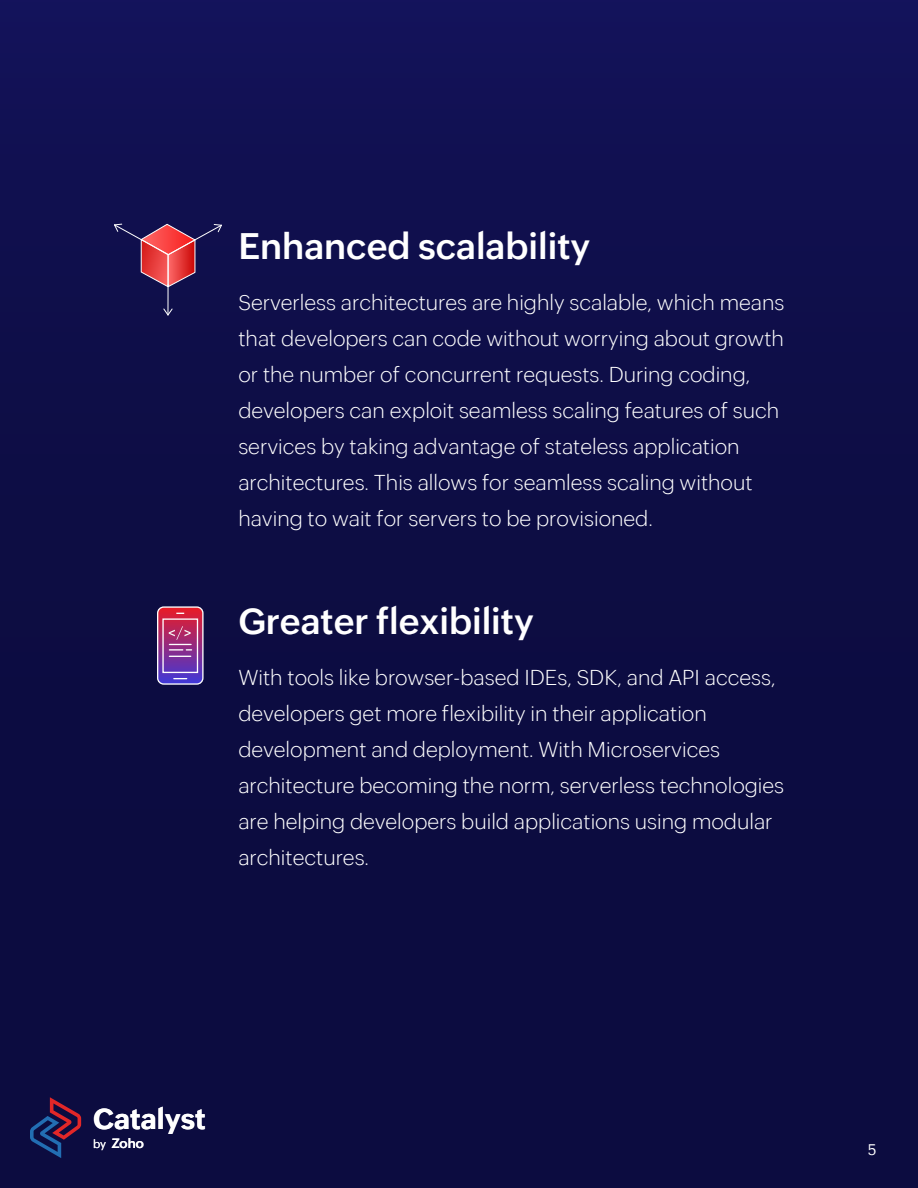
<style>
.page{position:relative;width:918px;height:1188px;background:#fff}
.page>*{position:absolute;margin:0;border:0;box-sizing:border-box;transform-origin:0 0}
.t1{font:600 36px "Zoho Puvi";color:#fff}
.t2{font:700 28.65px "Zoho Puvi";color:#fff}
.t3{font:300 21px/36px "Zoho Puvi";color:#fff}
.t4{font:15px "Zoho Puvi";color:#fff}
.t5{font:600 13.2px "Zoho Puvi";color:#fff}
.s1{font-weight:400;font-size:11.4px}
</style>
<div class="page">
<div style="left:0;top:0;width:918px;height:1188px;background:linear-gradient(to bottom,#111152,#0a0b3a)"></div>
<hr style="left:168px;top:284px;width:1px;height:31px;background:#fff">
<svg style="left:163px;top:308px;width:10px;height:8px"></svg>
<svg style="left:114px;top:223px;width:108px;height:65px;background:#662b51"></svg>
<svg style="left:158px;top:607px;width:45px;height:77px;background:#a1448e"></svg>
<div style="left:157px;top:606px;width:47px;height:79px;border:1px solid #fff;border-radius:6px"></div>
<svg style="left:30px;top:1097px;width:51px;height:61px;background:#2c1d4c"></svg>
<h1 class="t1" style="left:238px;top:218px;width:353px">Enhanced scalability</h1>
<p class="t3" style="left:238px;top:283px;width:548px">Serverless architectures are highly scalable, which means that developers can code without worrying about growth or the number of concurrent requests. During coding, developers can exploit seamless scaling features of such services by taking advantage of stateless application architectures. This allows for seamless scaling without having to wait for servers to be provisioned.</p>
<h1 class="t1" style="left:238px;top:593px;width:297px">Greater flexibility</h1>
<p class="t3" style="left:238px;top:658px;width:547px">With tools like browser-based IDEs, SDK, and API access, developers get more flexibility in their application development and deployment. With Microservices architecture becoming the norm, serverless technologies are helping developers build applications using modular architectures.</p>
<h2 class="t2" style="left:93px;top:1097px;width:114px">Catalyst</h2>
<p class="t5" style="left:93px;top:1133px;width:52px"><span class="s1">by</span> Zoho</p>
<p class="t4" style="left:868px;top:1138px;width:10px">5</p>
</div>
